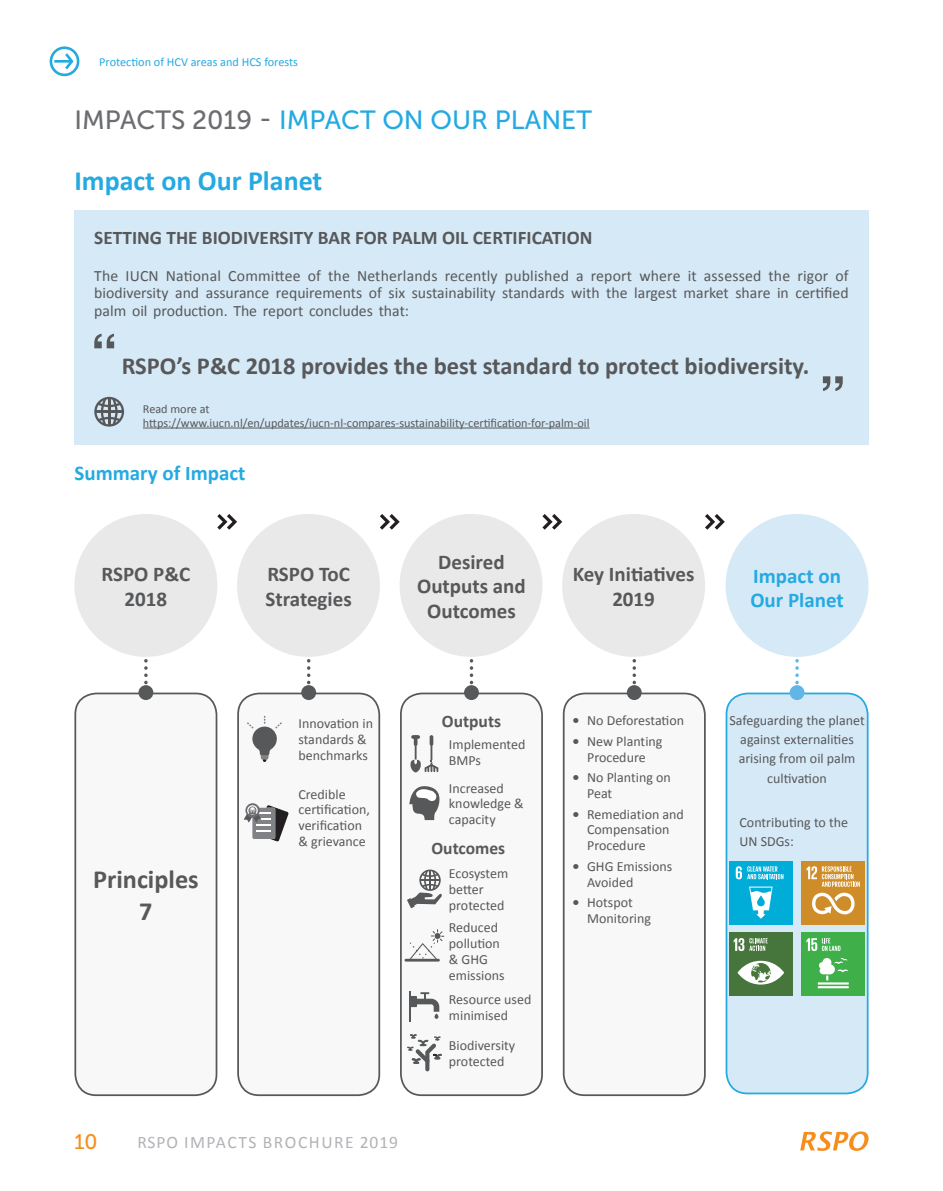
<style>
.page{position:relative;width:943px;height:1191px;background:#fff}
.page>*{position:absolute;margin:0;border:0;box-sizing:border-box;transform-origin:0 0}
.t1{font:700 28px "Calibri";color:#24aae1}
.t2{font:26.25px "Museo Sans 500";color:#24aae1}
.t3{font:700 26.25px/31.5px "Calibri";color:#57585a;text-align:center}
.t4{font:700 24.5px "Calibri";color:#57585a}
.t5{font:700 21px/24.5px "Calibri";color:#57585a;text-align:center}
.t6{font:700 21px "Calibri";color:#24aae1}
.t7{font:21px "Museo Slab 500";color:#f68e1e}
.t8{font:700 19.25px "Calibri";color:#57585a}
.t9{font:17.5px "Calibri";letter-spacing:.085em;color:#b2b3b7}
.t10{font:700 17.5px "Calibri";color:#57585a}
.body_text{font:15.75px/17.5px "Calibri";color:#57585a;text-align:justify}
.t11{font:14px/15.8px "Calibri";color:#57585a}
.t12{font:12.25px "Calibri";color:#57585a}
.t13{font:12.25px "Calibri";color:#24aae1}
.s1{color:#6c6d70}
.s2{font-family:"Verdana"}
</style>
<div class="page">
<svg style="left:800px;top:1131px;width:68px;height:19px"></svg>
<svg style="left:795px;top:659px;width:3px;height:26px"></svg>
<svg style="left:307px;top:659px;width:3px;height:26px"></svg>
<svg style="left:632px;top:659px;width:4px;height:26px"></svg>
<svg style="left:144px;top:659px;width:4px;height:26px"></svg>
<svg style="left:470px;top:659px;width:3px;height:26px"></svg>
<div style="left:75px;top:693px;width:141px;height:402px;background:#f7f8f7;border-radius:21px"></div>
<div style="left:74px;top:692px;width:143px;height:404px;border:2px solid #57585a;border-radius:21px"></div>
<div style="left:138px;top:685px;width:15px;height:15px;background:#57585a;border-radius:50%"></div>
<div style="left:74px;top:514px;width:143px;height:143px;background:#e9e9e9;border-radius:50%"></div>
<div style="left:563px;top:693px;width:142px;height:402px;background:#f7f8f7;border-radius:21px"></div>
<div style="left:563px;top:692px;width:142px;height:404px;border:2px solid #57585a;border-radius:21px"></div>
<div style="left:627px;top:685px;width:14px;height:15px;background:#57585a;border-radius:50%"></div>
<div style="left:562px;top:514px;width:143px;height:143px;background:#e9e9e9;border-radius:50%"></div>
<svg style="left:217px;top:514px;width:20px;height:16px"></svg>
<svg style="left:380px;top:514px;width:19px;height:16px"></svg>
<svg style="left:542px;top:514px;width:20px;height:16px"></svg>
<svg style="left:705px;top:514px;width:19px;height:16px"></svg>
<div style="left:726px;top:693px;width:141px;height:400px;background:#d6e9f7;border-radius:21px"></div>
<div style="left:725px;top:692px;width:143px;height:402px;border:2px solid #24aae1;border-radius:21px"></div>
<div style="left:789px;top:685px;width:15px;height:15px;background:#61b6e6;border-radius:50%"></div>
<div style="left:725px;top:514px;width:143px;height:143px;background:#d6e9f7;border-radius:50%"></div>
<div style="left:729px;top:861px;width:63px;height:63px;background:#00add9"></div>
<svg style="left:749px;top:886px;width:23px;height:32px"></svg>
<svg style="left:735px;top:866px;width:48px;height:13px"></svg>
<div style="left:801px;top:861px;width:63px;height:63px;background:#cf8d29"></div>
<svg style="left:812px;top:892px;width:42px;height:22px"></svg>
<svg style="left:806px;top:866px;width:53px;height:20px"></svg>
<div style="left:729px;top:933px;width:63px;height:63px;background:#46763b"></div>
<svg style="left:737px;top:960px;width:47px;height:24px"></svg>
<svg style="left:733px;top:938px;width:34px;height:13px"></svg>
<div style="left:801px;top:933px;width:63px;height:63px;background:#3eaf49"></div>
<hr style="left:817px;top:982px;width:31px;height:2px;background:#fff">
<hr style="left:817px;top:986px;width:31px;height:2px;background:#fff">
<svg style="left:818px;top:958px;width:30px;height:22px"></svg>
<svg style="left:806px;top:938px;width:34px;height:13px"></svg>
<div style="left:401px;top:693px;width:141px;height:402px;background:#f7f8f7;border-radius:21px"></div>
<div style="left:400px;top:692px;width:143px;height:404px;border:2px solid #57585a;border-radius:21px"></div>
<div style="left:464px;top:685px;width:15px;height:15px;background:#57585a;border-radius:50%"></div>
<div style="left:399px;top:514px;width:143px;height:143px;background:#e9e9e9;border-radius:50%"></div>
<svg style="left:410px;top:735px;width:28px;height:37px"></svg>
<svg style="left:409px;top:786px;width:31px;height:34px"></svg>
<svg style="left:407px;top:869px;width:35px;height:39px"></svg>
<hr style="left:404px;top:958px;width:36px;height:3px;background:#57585a">
<svg style="left:408px;top:929px;width:36px;height:32px"></svg>
<svg style="left:407px;top:1034px;width:35px;height:37px"></svg>
<hr style="left:409px;top:991px;width:2px;height:31px;background:#57585a">
<svg style="left:411px;top:992px;width:28px;height:26px"></svg>
<div style="left:238px;top:693px;width:141px;height:402px;background:#f7f8f7;border-radius:21px"></div>
<div style="left:237px;top:692px;width:143px;height:404px;border:2px solid #57585a;border-radius:21px"></div>
<div style="left:301px;top:685px;width:15px;height:15px;background:#57585a;border-radius:50%"></div>
<div style="left:237px;top:514px;width:143px;height:143px;background:#e9e9e9;border-radius:50%"></div>
<svg style="left:247px;top:716px;width:35px;height:46px"></svg>
<svg style="left:245px;top:803px;width:15px;height:14px"></svg>
<svg style="left:244px;top:805px;width:45px;height:36px"></svg>
<div style="left:50px;top:46px;width:29px;height:30px;border:3px solid #24aae1;border-radius:50%"></div>
<svg style="left:65px;top:50px;width:10px;height:22px"></svg>
<hr style="left:54px;top:60px;width:18px;height:3px;background:#24aae1">
<div style="left:74px;top:210px;width:794px;height:234px;background:#d6e9f7"></div>
<hr style="left:143px;top:427px;width:446px;height:1px;background:#57585a">
<svg style="left:94px;top:397px;width:30px;height:29px"></svg>
<svg style="left:94px;top:334px;width:20px;height:14px"></svg>
<svg style="left:822px;top:376px;width:20px;height:15px"></svg>
<p class="t13" style="left:99px;top:54px;width:200px">Protection of HCV areas and HCS forests</p>
<p class="t2" style="left:74px;top:105px;width:519px"><span class="s1">IMPACTS 2019 -</span> IMPACT ON OUR PLANET</p>
<p class="t1" style="left:74px;top:161px;width:249px">Impact on Our Planet</p>
<p class="t8" style="left:94px;top:224px;width:499px">SETTING THE BIODIVERSITY BAR FOR PALM OIL CERTIFICATION</p>
<p class="body_text" style="left:94px;top:267px;width:756px">The IUCN National Committee of the Netherlands recently published a report where it assessed the rigor of biodiversity and assurance requirements of six sustainability standards with the largest market share in certified palm oil production. The report concludes that:</p>
<p class="t4" style="left:122px;top:349px;width:689px">RSPO’s P&amp;C 2018 provides the best standard to protect biodiversity.</p>
<p class="t12" style="left:143px;top:401px;width:68px">Read more at</p>
<p class="t12" style="left:143px;top:415px;width:448px">https://www.iucn.nl/en/updates/iucn-nl-compares-sustainability-certification-for-palm-oil</p>
<p class="t6" style="left:74px;top:458px;width:173px">Summary of Impact</p>
<p class="t5" style="left:101px;top:561px;width:90px">RSPO P&amp;C<br>2018</p>
<p class="t5" style="left:266px;top:561px;width:88px;text-align:left">RSPO ToC<br>Strategies</p>
<p class="t5" style="left:438px;top:549px;width:68px">Desired</p>
<p class="t5" style="left:417px;top:574px;width:110px">Outputs and<br>Outcomes</p>
<p class="t11" style="left:298px;top:716px;width:76px">Innovation in standards &amp; benchmarks</p>
<p class="t3" style="left:93px;top:863px;width:107px">Principles<br>7</p>
<p class="t11" style="left:298px;top:786px;width:73px">Credible certification, verification &amp; grievance</p>
<h3 class="t7" style="left:74px;top:1130px;width:25px">10</h3>
<p class="t9" style="left:137px;top:1130px;width:262px">RSPO IMPACTS BROCHURE 2019</p>
<p class="t10" style="left:442px;top:709px;width:61px">Outputs</p>
<p class="t11" style="left:449px;top:737px;width:78px">Implemented</p>
<p class="t11" style="left:449px;top:752px;width:34px">BMPs</p>
<p class="t11" style="left:449px;top:780px;width:76px">Increased knowledge &amp; capacity</p>
<p class="t10" style="left:431px;top:836px;width:75px">Outcomes</p>
<p class="t11" style="left:449px;top:866px;width:61px">Ecosystem better protected</p>
<p class="t11" style="left:449px;top:919px;width:57px">Reduced pollution &amp; GHG emissions</p>
<p class="t11" style="left:449px;top:991px;width:84px">Resource used minimised</p>
<p class="t11" style="left:449px;top:1037px;width:68px">Biodiversity protected</p>
<p class="t5" style="left:572px;top:561px;width:123px">Key Initiatives<br>2019</p>
<p class="t6" style="left:753px;top:561px;width:89px">Impact on</p>
<p class="t6" style="left:750px;top:585px;width:95px">Our Planet</p>
<p class="t11" style="left:572px;top:712px;width:113px"><span class="s2">•</span> No Deforestation</p>
<p class="t11" style="left:572px;top:733px;width:92px;text-align:center"><span class="s2">•</span> New Planting<br>Procedure</p>
<p class="t11" style="left:587px;top:769px;width:85px;text-indent:-15px"><span class="s2">•</span> No Planting on<br>Peat</p>
<p class="t11" style="left:587px;top:806px;width:98px;text-indent:-15px"><span class="s2">•</span> Remediation and<br>Compensation<br>Procedure</p>
<p class="t11" style="left:587px;top:858px;width:87px;text-indent:-15px"><span class="s2">•</span> GHG Emissions<br>Avoided</p>
<p class="t11" style="left:587px;top:895px;width:65px;text-indent:-15px"><span class="s2">•</span> Hotspot<br>Monitoring</p>
<p class="t11" style="left:729px;top:710px;width:137px;line-height:19.2px;text-align:center">Safeguarding the planet against externalities arising from oil palm cultivation</p>
<p class="t11" style="left:739px;top:813px;width:110px;line-height:19.2px">Contributing to the<br>UN SDGs:</p>
</div>
